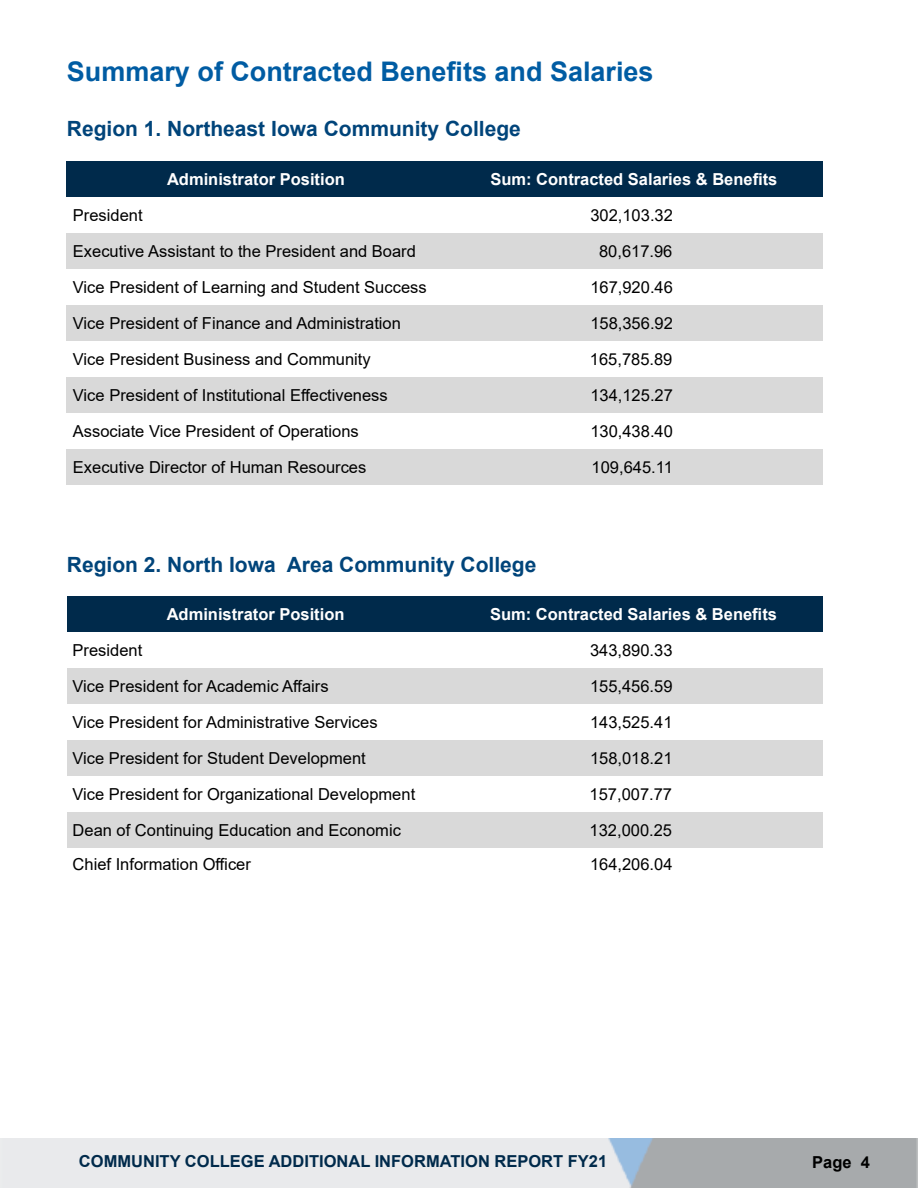
<style>
.page{position:relative;width:918px;height:1188px;background:#fff}
.page>*{position:absolute;margin:0;border:0;box-sizing:border-box;transform-origin:0 0}
.t1{font:700 27px "Arial";color:#005ca3}
.t2{font:700 21px "Arial";color:#00447a}
.t3{font:16.5px "Arial";color:#000}
.t4{font:700 16.5px "Arial";color:#fff}
.t5{font:700 16.5px "Arial";color:#002a4b}
.t6{font:700 16.5px "Arial";color:#000}
</style>
<div class="page">
<div style="left:445px;top:812px;width:378px;height:36px;background:#d9d9d9"></div>
<div style="left:67px;top:812px;width:378px;height:36px;background:#d9d9d9"></div>
<div style="left:445px;top:740px;width:378px;height:36px;background:#d9d9d9"></div>
<div style="left:67px;top:740px;width:378px;height:36px;background:#d9d9d9"></div>
<div style="left:445px;top:668px;width:378px;height:36px;background:#d9d9d9"></div>
<div style="left:67px;top:668px;width:378px;height:36px;background:#d9d9d9"></div>
<div style="left:445px;top:449px;width:378px;height:36px;background:#d9d9d9"></div>
<div style="left:67px;top:449px;width:378px;height:36px;background:#d9d9d9"></div>
<div style="left:445px;top:377px;width:378px;height:36px;background:#d9d9d9"></div>
<div style="left:67px;top:377px;width:378px;height:36px;background:#d9d9d9"></div>
<div style="left:445px;top:305px;width:378px;height:36px;background:#d9d9d9"></div>
<div style="left:67px;top:305px;width:378px;height:36px;background:#d9d9d9"></div>
<div style="left:445px;top:233px;width:378px;height:36px;background:#d9d9d9"></div>
<div style="left:67px;top:233px;width:378px;height:36px;background:#d9d9d9"></div>
<div style="left:67px;top:161px;width:378px;height:36px;background:#002a4b"></div>
<div style="left:445px;top:161px;width:378px;height:36px;background:#002a4b"></div>
<div style="left:67px;top:596px;width:378px;height:36px;background:#002a4b"></div>
<div style="left:445px;top:596px;width:378px;height:36px;background:#002a4b"></div>
<h2 class="t1" style="left:67px;top:53px;width:588px">Summary of Contracted Benefits and Salaries</h2>
<p class="t2" style="left:67px;top:114px;width:455px">Region 1. Northeast Iowa Community College</p>
<p class="t4" style="left:167px;top:167px;width:179px">Administrator Position</p>
<p class="t4" style="left:490px;top:167px;width:288px">Sum: Contracted Salaries &amp; Benefits</p>
<p class="t3" style="left:73px;top:204px;width:71px">President</p>
<p class="t3" style="left:590px;top:204px;width:84px">302,103.32</p>
<p class="t3" style="left:73px;top:240px;width:345px">Executive Assistant to the President and Board</p>
<p class="t3" style="left:599px;top:240px;width:75px">80,617.96</p>
<p class="t3" style="left:73px;top:276px;width:355px">Vice President of Learning and Student Success</p>
<p class="t3" style="left:590px;top:276px;width:84px">167,920.46</p>
<p class="t3" style="left:73px;top:312px;width:330px">Vice President of Finance and Administration</p>
<p class="t3" style="left:590px;top:312px;width:84px">158,356.92</p>
<p class="t3" style="left:73px;top:348px;width:299px">Vice President Business and Community</p>
<p class="t3" style="left:590px;top:348px;width:84px">165,785.89</p>
<p class="t3" style="left:73px;top:384px;width:316px">Vice President of Institutional Effectiveness</p>
<p class="t3" style="left:590px;top:384px;width:84px">134,125.27</p>
<p class="t3" style="left:73px;top:420px;width:287px">Associate Vice President of Operations</p>
<p class="t3" style="left:590px;top:420px;width:84px">130,438.40</p>
<p class="t3" style="left:73px;top:456px;width:295px">Executive Director of Human Resources</p>
<p class="t3" style="left:592px;top:456px;width:83px">109,645.11</p>
<p class="t2" style="left:67px;top:550px;width:471px">Region 2. North Iowa Area Community College</p>
<p class="t4" style="left:167px;top:603px;width:179px">Administrator Position</p>
<p class="t4" style="left:490px;top:603px;width:288px">Sum: Contracted Salaries &amp; Benefits</p>
<p class="t3" style="left:73px;top:639px;width:71px">President</p>
<p class="t3" style="left:590px;top:639px;width:84px">343,890.33</p>
<p class="t3" style="left:73px;top:675px;width:258px">Vice President for Academic Affairs</p>
<p class="t3" style="left:590px;top:675px;width:84px">155,456.59</p>
<p class="t3" style="left:73px;top:711px;width:307px">Vice President for Administrative Services</p>
<p class="t3" style="left:590px;top:711px;width:84px">143,525.41</p>
<p class="t3" style="left:73px;top:747px;width:295px">Vice President for Student Development</p>
<p class="t3" style="left:590px;top:747px;width:84px">158,018.21</p>
<p class="t3" style="left:73px;top:783px;width:344px">Vice President for Organizational Development</p>
<p class="t3" style="left:590px;top:783px;width:84px">157,007.77</p>
<p class="t3" style="left:73px;top:819px;width:330px">Dean of Continuing Education and Economic</p>
<p class="t3" style="left:590px;top:819px;width:84px">132,000.25</p>
<p class="t3" style="left:73px;top:853px;width:180px">Chief Information Officer</p>
<p class="t3" style="left:590px;top:853px;width:84px">164,206.04</p>
<p class="t5" style="left:79px;top:1150px;width:530px">COMMUNITY COLLEGE ADDITIONAL INFORMATION REPORT FY21</p>
<p class="t6" style="left:812px;top:1151px;width:59px">Page 4</p>
</div>
